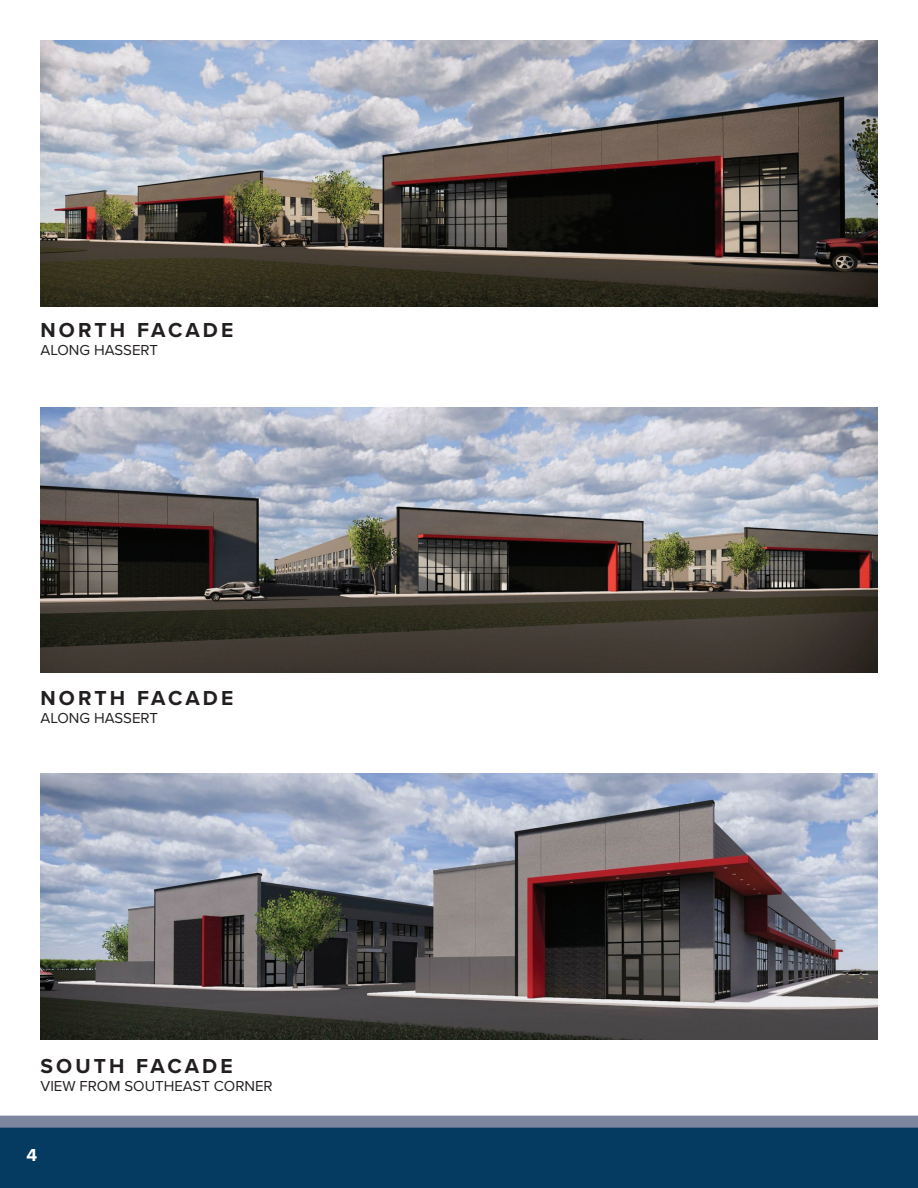
<style>
.page{position:relative;width:918px;height:1188px;background:#fff}
.page>*{position:absolute;margin:0;border:0;box-sizing:border-box;transform-origin:0 0}
.t1{font:700 21px "Proxima Nova";letter-spacing:.15em;color:#231f20}
.t2{font:700 18px "Proxima Nova";color:#fff}
.t3{font:15px "Proxima Nova";color:#231f20}
</style>
<div class="page">
<div style="left:0;top:1126px;width:918px;height:62px;background:#053b60"></div>
<div style="left:0;top:1116px;width:918px;height:12px;background:#7d869f"></div>
<img style="left:40px;top:40px;width:837px;height:266px">
<img style="left:40px;top:407px;width:837px;height:266px">
<img style="left:40px;top:774px;width:837px;height:266px">
<p class="t1" style="left:40px;top:315px;width:194px">NORTH FACADE</p>
<p class="t3" style="left:40px;top:339px;width:119px">ALONG HASSERT</p>
<p class="t1" style="left:40px;top:682px;width:194px">NORTH FACADE</p>
<p class="t3" style="left:40px;top:706px;width:119px">ALONG HASSERT</p>
<p class="t1" style="left:40px;top:1050px;width:194px">SOUTH FACADE</p>
<p class="t3" style="left:40px;top:1074px;width:234px">VIEW FROM SOUTHEAST CORNER</p>
<p class="t2" style="left:26px;top:1142px;width:12px">4</p>
</div>
